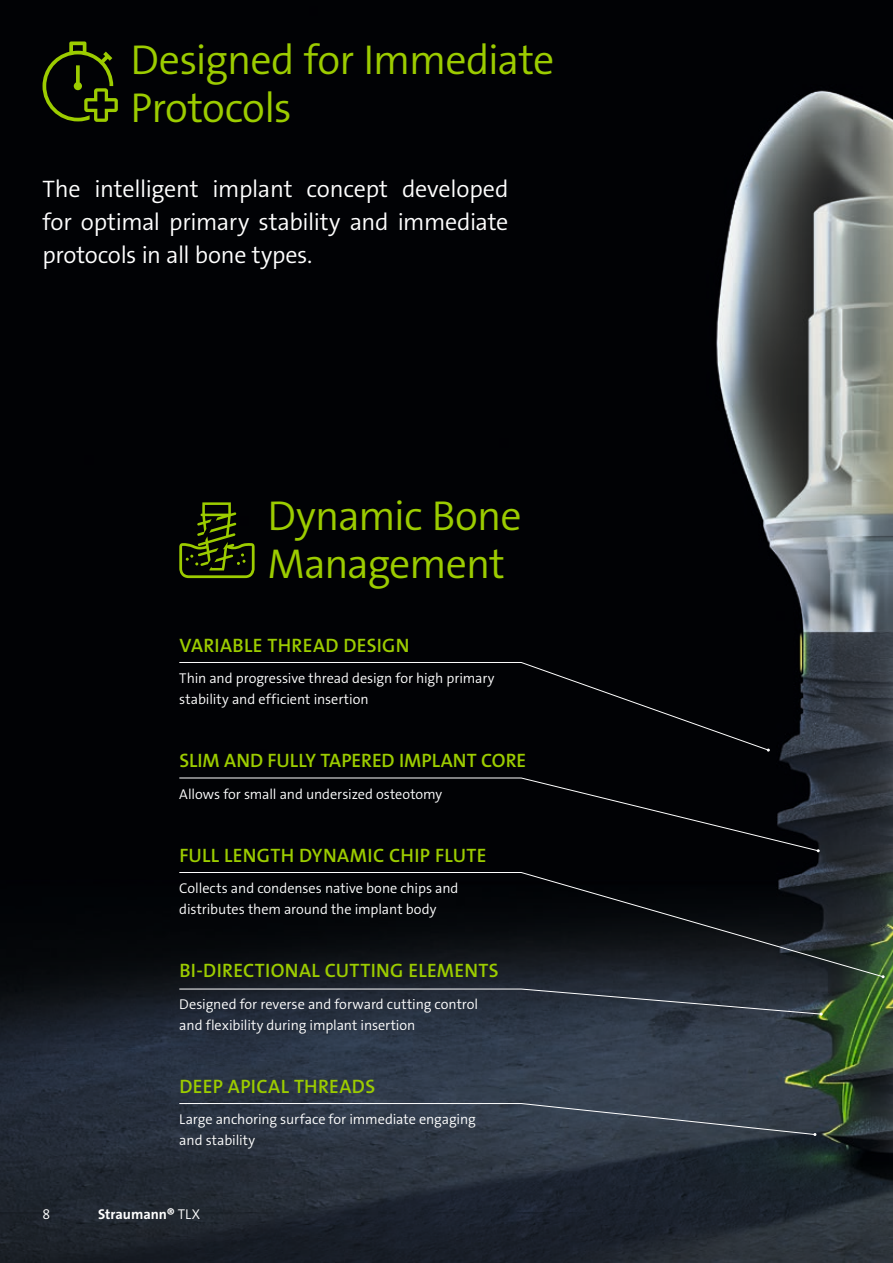
<style>
.page{position:relative;width:893px;height:1263px;background:#fff}
.page>*{position:absolute;margin:0;border:0;box-sizing:border-box;transform-origin:0 0}
.t1{font:42px/48px "The Sans LP4 Se Lig";letter-spacing:-.02em;color:#9ccc00}
.Lead{font:24px/33px "The Sans LP4 Se Lig";letter-spacing:-.015em;color:#fff;text-align:justify}
.Benefit_Title{font:19.5px "The Sans LP6 Se Bld";letter-spacing:.015em;color:#9ccc00}
.Benefit_Description{font:14.25px/21px "The Sans LP4 Se Lig";letter-spacing:-.005em;color:#fff}
.Pagina_Left{font:14.25px "The Sans LP7 Bld";letter-spacing:-.005em;color:#fff}
.Pagina_Left-2{font:14.25px "The Sans LP4 Se Lig";color:#fff}
.s1{font-family:"The Sans LP4 Se Lig"}
</style>
<div class="page">
<img style="left:0;top:0;width:893px;height:1263px">
<svg style="left:179px;top:502px;width:76px;height:76px"></svg>
<div style="left:179px;top:662px;width:590px;height:89px;background:#010205"></div>
<div style="left:179px;top:777px;width:640px;height:75px;background:#010205"></div>
<svg style="left:179px;top:872px;width:705px;height:106px"></svg>
<svg style="left:179px;top:988px;width:644px;height:27px"></svg>
<svg style="left:179px;top:1103px;width:637px;height:33px"></svg>
<svg style="left:43px;top:41px;width:75px;height:81px"></svg>
<p class="t1" style="left:131px;top:36px;width:425px">Designed for Immediate</p>
<p class="t1" style="left:131px;top:84px;width:163px">Protocols</p>
<p class="Lead" style="left:43px;top:173px;width:467px">The intelligent implant concept developed for optimal primary stability and immediate protocols in all bone types.</p>
<p class="t1" style="left:267px;top:492px;width:256px">Dynamic Bone<br>Management</p>
<p class="Benefit_Title" style="left:179px;top:632px;width:232px">VARIABLE THREAD DESIGN</p>
<p class="Benefit_Description" style="left:179px;top:668px;width:317px">Thin and progressive thread design for high primary stability and efficient insertion</p>
<p class="Benefit_Title" style="left:179px;top:748px;width:348px">SLIM AND FULLY TAPERED IMPLANT CORE</p>
<p class="Benefit_Description" style="left:179px;top:783px;width:265px">Allows for small and undersized osteotomy</p>
<p class="Benefit_Title" style="left:179px;top:842px;width:309px">FULL LENGTH DYNAMIC CHIP FLUTE</p>
<p class="Benefit_Description" style="left:179px;top:878px;width:281px">Collects and condenses native bone chips and distributes them around the implant body</p>
<p class="Benefit_Title" style="left:179px;top:958px;width:321px">BI-DIRECTIONAL CUTTING ELEMENTS</p>
<p class="Benefit_Description" style="left:179px;top:993px;width:300px">Designed for reverse and forward cutting control and flexibility during implant insertion</p>
<p class="Benefit_Title" style="left:179px;top:1073px;width:197px">DEEP APICAL THREADS</p>
<p class="Benefit_Description" style="left:179px;top:1109px;width:298px">Large anchoring surface for immediate engaging and stability</p>
<p class="Pagina_Left-2" style="left:43px;top:1205px;width:9px">8</p>
<p class="Pagina_Left" style="left:98px;top:1205px;width:104px">Straumann® <span class="s1">TLX</span></p>
</div>
